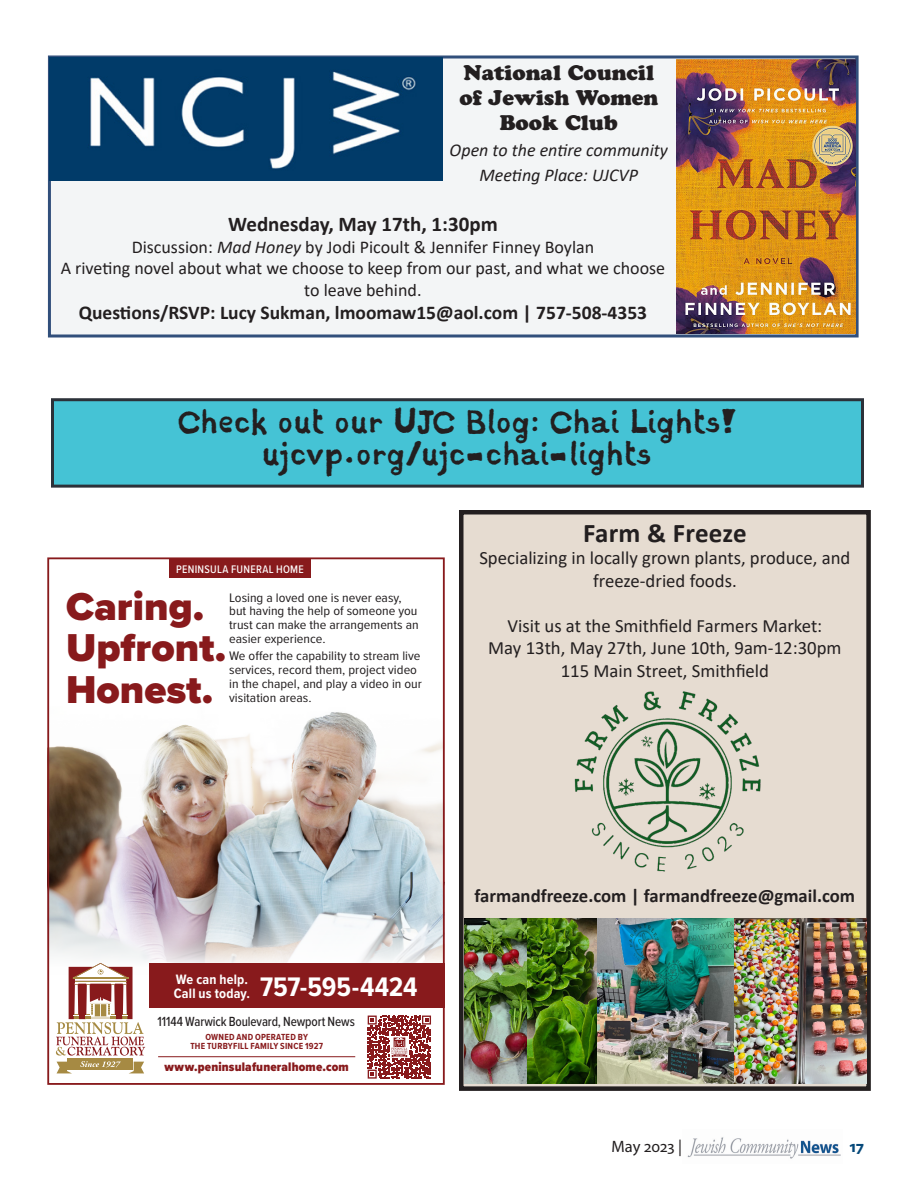
<style>
.page{position:relative;width:918px;height:1188px;background:#fff}
.page>*{position:absolute;margin:0;border:0;box-sizing:border-box;transform-origin:0 0}
.t1{font:900 40.35px/41.2px "Proxima Nova";color:#881a1c}
.t2{font:700 27.75px "Proxima Nova Cond";letter-spacing:-.01em;color:#fff}
.t3{font:27px "Stampede";color:#231f20}
.t4{font:700 27px "Calibri";letter-spacing:.005em;color:#231f20}
.t5{font:21px/25.2px "Cooper Black Std";color:#231f20}
.t6{font:700 21px "Calibri";color:#231f20}
.t7{font:700 19.5px "Calibri";color:#231f20}
.t8{font:18.75px/22.5px "Calibri";color:#231f20;text-align:center}
.t9{font:700 18.75px "Calibri";color:#231f20}
.t10{font:18px/21.6px "Calibri";color:#231f20;text-align:center}
.t11{font:italic 18px "Calibri";color:#231f20}
.t12{font:16.5px "Myriad Pro";color:#231f20}
.t13{font:700 16.5px "Myriad Pro";color:#06497a}
.t14{font:700 14.1px/14px "Proxima Nova Cond";letter-spacing:.015em;color:#fff}
.t15{font:500 13.8px "Proxima Nova Cond";letter-spacing:-.01em;color:#231f20;scale:.95 1}
.t16{font:12.75px/13.8px "Proxima Nova Cond";color:#231f20;scale:1.11 1}
.t17{font:900 12.75px "Proxima Nova Cond";letter-spacing:.015em;color:#881a1c}
.t18{font:500 11.4px "Proxima Nova Cond";letter-spacing:.03em;color:#fff}
.t19{font:700 9.15px/8.9px "Proxima Nova Cond";letter-spacing:.025em;color:#881a1c;text-align:center}
.s1{font-style:italic}
</style>
<div class="page">
<img style="left:687px;top:1137px;width:154px;height:22px">
<img style="left:50px;top:712px;width:392px;height:252px">
<svg style="left:56px;top:963px;width:89px;height:110px"></svg>
<hr style="left:158px;top:1056px;width:197px;height:1px;background:#881a1c">
<div style="left:149px;top:964px;width:296px;height:44px;background:#881a1c"></div>
<div style="left:169px;top:559px;width:142px;height:18px;background:#881a1c"></div>
<div style="left:47px;top:557px;width:398px;height:528px;border:2px solid #881a1c"></div>
<svg style="left:367px;top:1015px;width:64px;height:64px"></svg>
<svg style="left:368px;top:1016px;width:63px;height:63px"></svg>
<div style="left:49px;top:57px;width:808px;height:279px;background:#f3f5f6"></div>
<div style="left:48px;top:56px;width:811px;height:282px;border:3px solid #314f7b"></div>
<img style="left:49px;top:58px;width:394px;height:123px">
<img style="left:677px;top:60px;width:178px;height:274px">
<div style="left:52px;top:400px;width:810px;height:86px;background:#45c3d5"></div>
<div style="left:51px;top:398px;width:813px;height:90px;border:3px solid #2c3139"></div>
<div style="left:461px;top:512px;width:408px;height:577px;background:#e6dcd1"></div>
<div style="left:459px;top:510px;width:412px;height:581px;border:4px solid #231f20"></div>
<img style="left:574px;top:691px;width:187px;height:181px">
<img style="left:464px;top:918px;width:64px;height:166px">
<img style="left:528px;top:918px;width:338px;height:166px">
<p class="t5" style="left:459px;top:60px;width:200px">National Council of Jewish Women</p>
<p class="t5" style="left:500px;top:110px;width:120px">Book Club</p>
<p class="t11" style="left:450px;top:137px;width:220px">Open to the entire community</p>
<p class="t11" style="left:479px;top:162px;width:160px">Meeting Place: UJCVP</p>
<p class="t6" style="left:228px;top:209px;width:271px">Wednesday, May 17th, 1:30pm</p>
<p class="t10" style="left:132px;top:236px;width:464px">Discussion: <span class="s1">Mad Honey</span> by Jodi Picoult &amp; Jennifer Finney Boylan</p>
<p class="t10" style="left:61px;top:257px;width:606px">A riveting novel about what we choose to keep from our past, and what we choose to leave behind.</p>
<p class="t7" style="left:79px;top:299px;width:570px">Questions/RSVP: Lucy Sukman, lmoomaw15@aol.com | 757-508-4353</p>
<p class="t3" style="left:179px;top:406px;width:559px">Check out our UJC Blog: Chai Lights!</p>
<p class="t3" style="left:263px;top:438px;width:391px">ujcvp.org/ujc-chai-lights</p>
<p class="t18" style="left:176px;top:561px;width:129px">PENINSULA FUNERAL HOME</p>
<p class="t1" style="left:66px;top:586px;width:162px">Caring.<br>Upfront.<br>Honest.</p>
<p class="t16" style="left:229px;top:590px;width:172px">Losing a loved one is never easy, but having the help of someone you trust can make the arrangements an easier experience.</p>
<p class="t16" style="left:229px;top:649px;width:175px">We offer the capability to stream live services, record them, project video in the chapel, and play a video in our visitation areas.</p>
<p class="t4" style="left:583px;top:513px;width:165px">Farm &amp; Freeze</p>
<p class="t8" style="left:479px;top:546px;width:373px">Specializing in locally grown plants, produce, and freeze-dried foods.</p>
<p class="t8" style="left:508px;top:614px;width:316px">Visit us at the Smithfield Farmers Market:</p>
<p class="t8" style="left:488px;top:636px;width:355px">May 13th, May 27th, June 10th, 9am-12:30pm<br>115 Main Street, Smithfield</p>
<p class="t14" style="left:174px;top:972px;width:78px">We can help.<br>Call us today.</p>
<p class="t2" style="left:260px;top:966px;width:159px">757-595-4424</p>
<p class="t15" style="left:157px;top:1011px;width:209px">11144 Warwick Boulevard, Newport News</p>
<p class="t19" style="left:190px;top:1033px;width:134px">OWNED AND OPERATED BY<br>THE TURBYFILL FAMILY SINCE 1927</p>
<p class="t17" style="left:165px;top:1057px;width:186px">www.peninsulafuneralhome.com</p>
<p class="t9" style="left:475px;top:882px;width:382px">farmandfreeze.com | farmandfreeze@gmail.com</p>
<p class="t12" style="left:612px;top:1136px;width:72px">May 2023 |</p>
<p class="t13" style="left:849px;top:1136px;width:16px">17</p>
</div>
